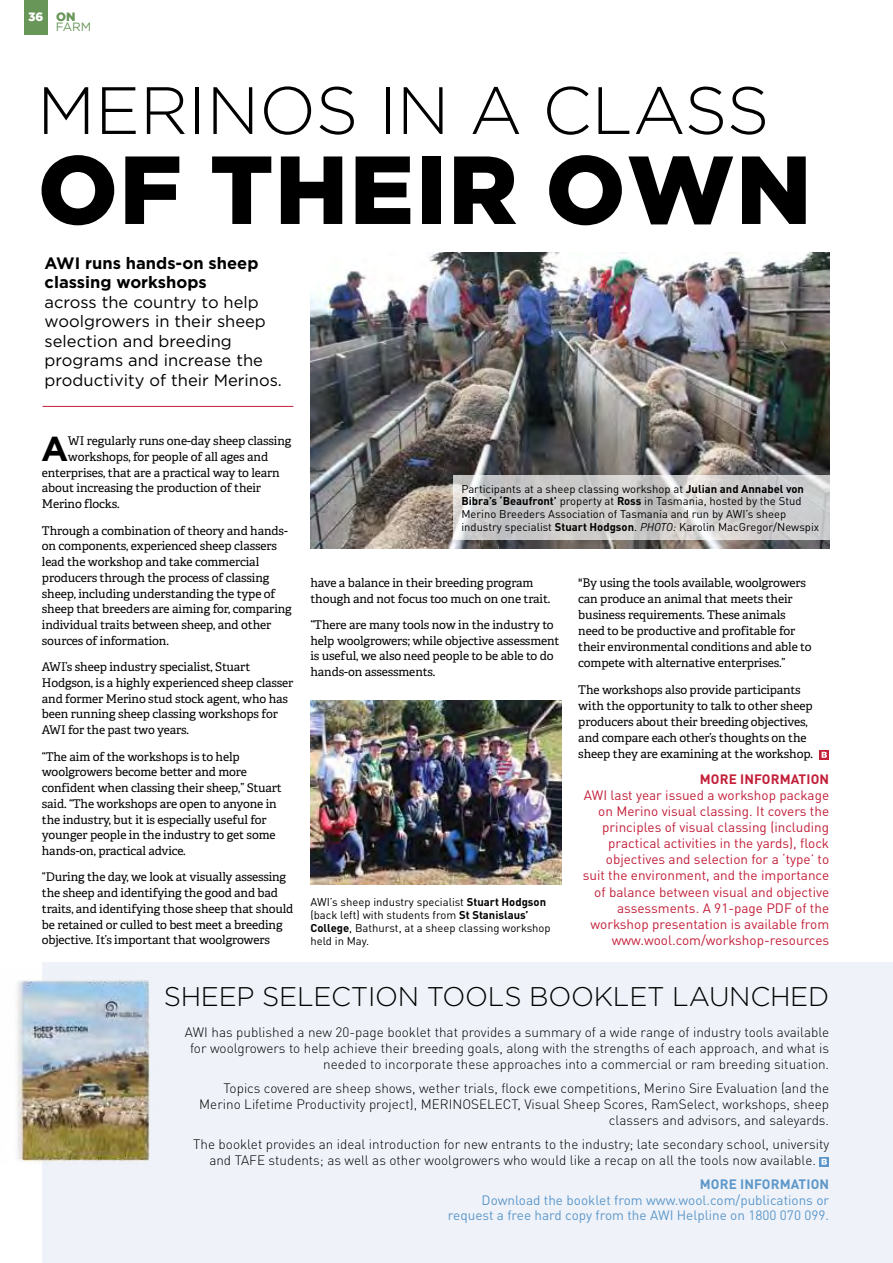
<style>
.page{position:relative;width:893px;height:1263px;background:#fff}
.page>*{position:absolute;margin:0;border:0;box-sizing:border-box;transform-origin:0 0}
.t1{font:900 96.45px "Gotham";letter-spacing:.015em;color:#000}
.t2{font:300 66.75px "Gotham";color:#000}
.t3{font:700 34.5px "Gotham";color:#000}
.t4{font:300 27px "Gotham";letter-spacing:-.01em;color:#000}
.t5{font:16.5px/19.5px "Gotham";color:#000}
.t6{font:700 16.5px/19.5px "Gotham";color:#000}
.t7{font:300 13.5px/15.8px "DINOT";color:#000;text-align:right}
.t8{font:13.5px/16px "DINOT";color:#c31f39;text-align:right}
.t9{font:13.5px/15.8px "DINOT";color:#5d97c9;text-align:right}
.t10{font:700 13.5px "DINOT";letter-spacing:.01em;color:#5d97c9}
.t11{font:700 13.5px "DINOT";letter-spacing:.01em;color:#c31f39}
.t12{font:12px/15.8px "Adelle";letter-spacing:-.01em;color:#000}
.t13{font:12px/10.5px "Gotham";color:#679658}
.t14{font:11.25px/12.8px "DINOT";color:#000}
.s1{font-weight:900;color:#fff}
.s2{font-weight:900}
.s3{font-weight:700}
.s4{font-style:italic}
</style>
<div class="page">
<div style="left:43px;top:963px;width:850px;height:300px;background:#eff3f9"></div>
<svg style="left:819px;top:1157px;width:10px;height:9px"></svg>
<svg style="left:822px;top:1159px;width:5px;height:6px"></svg>
<hr style="left:43px;top:406px;width:250px;height:1px;background:#c31f39">
<img style="left:310px;top:253px;width:519px;height:295px">
<img style="left:310px;top:701px;width:251px;height:184px">
<svg style="left:819px;top:750px;width:10px;height:10px"></svg>
<svg style="left:822px;top:752px;width:5px;height:6px"></svg>
<img style="left:17px;top:971px;width:133px;height:194px">
<svg style="left:453px;top:476px;width:376px;height:64px;background:#cececd"></svg>
<div style="left:24px;top:0;width:24px;height:34px;background:#679658"></div>
<p class="t13" style="left:56px;top:11px;width:37px;text-indent:-28px"><span class="s1">36</span> <span class="s2">ON<br></span>FARM</p>
<h2 class="t2" style="left:37px;top:68px;width:734px">MERINOS IN A CLASS</h2>
<h1 class="t1" style="left:38px;top:134px;width:775px">OF THEIR OWN</h1>
<h3 class="t6" style="left:45px;top:253px;width:215px">AWI runs hands-on sheep classing workshops</h3>
<h3 class="t5" style="left:45px;top:292px;width:239px">across the country to help woolgrowers in their sheep selection and breeding programs and increase the productivity of their Merinos.</h3>
<h3 class="t3" style="left:41px;top:426px;width:29px">A</h3>
<p class="t12" style="left:68px;top:433px;width:225px">WI regularly runs one-day sheep classing</p>
<p class="t12" style="left:68px;top:448px;width:202px">workshops, for people of all ages and</p>
<p class="t12" style="left:42px;top:464px;width:239px">enterprises, that are a practical way to learn</p>
<p class="t12" style="left:42px;top:480px;width:221px">about increasing the production of their</p>
<p class="t12" style="left:42px;top:496px;width:79px">Merino flocks.</p>
<p class="t12" style="left:42px;top:522px;width:251px">Through a combination of theory and hands&shy;on components, experienced sheep classers lead the workshop and take commercial producers through the process of classing sheep, including understanding the type of sheep that breeders are aiming for, comparing individual traits between sheep, and other sources of information.</p>
<p class="t12" style="left:42px;top:658px;width:253px">AWI’s sheep industry specialist, Stuart Hodgson, is a highly experienced sheep classer and former Merino stud stock agent, who has been running sheep classing workshops for AWI for the past two years.</p>
<p class="t12" style="left:42px;top:748px;width:241px">“The aim of the workshops is to help woolgrowers become better and more confident when classing their sheep,” Stuart said. “The workshops are open to anyone in the industry, but it is especially useful for younger people in the industry to get some hands-on, practical advice.</p>
<p class="t12" style="left:42px;top:869px;width:253px">“During the day, we look at visually assessing the sheep and identifying the good and bad traits, and identifying those sheep that should be retained or culled to best meet a breeding objective. It’s important that woolgrowers</p>
<p class="t14" style="left:461px;top:482px;width:359px">Participants at a sheep classing workshop at <span class="s3">Julian and Annabel von Bibra’s ‘Beaufront’</span> property at <span class="s3">Ross</span> in Tasmania, hosted by the Stud Merino Breeders Association of Tasmania and run by AWI’s sheep industry specialist <span class="s3">Stuart Hodgson</span>. <span class="s4">PHOTO:</span> Karolin MacGregor/Newspix</p>
<p class="t12" style="left:310px;top:574px;width:241px">have a balance in their breeding program though and not focus too much on one trait.</p>
<p class="t12" style="left:310px;top:616px;width:251px">“There are many tools now in the industry to help woolgrowers; while objective assessment is useful, we also need people to be able to do hands-on assessments.</p>
<p class="t12" style="left:578px;top:574px;width:235px">"By using the tools available, woolgrowers can produce an animal that meets their business requirements. These animals need to be productive and profitable for their environmental conditions and able to compete with alternative enterprises.”</p>
<p class="t12" style="left:578px;top:681px;width:236px">The workshops also provide participants with the opportunity to talk to other sheep producers about their breeding objectives, and compare each other’s thoughts on the sheep they are examining at the workshop.</p>
<p class="t11" style="left:700px;top:771px;width:131px">MORE INFORMATION</p>
<p class="t8" style="left:583px;top:787px;width:248px">AWI last year issued a workshop package on Merino visual classing. It covers the principles of visual classing (including practical activities in the yards), flock objectives and selection for a ‘type’ to suit the environment, and the importance of balance between visual and objective assessments. A 91-page PDF of the workshop presentation is available from www.wool.com/workshop-resources</p>
<h3 class="t4" style="left:164px;top:979px;width:667px">SHEEP SELECTION TOOLS BOOKLET LAUNCHED</h3>
<p class="t14" style="left:310px;top:896px;width:242px">AWI’s sheep industry specialist <span class="s3">Stuart Hodgson </span>(back left) with students from <span class="s3">St Stanislaus’ College</span>, Bathurst, at a sheep classing workshop held in May.</p>
<p class="t7" style="left:185px;top:1024px;width:646px">AWI has published a new 20-page booklet that provides a summary of a wide range of industry tools available for woolgrowers to help achieve their breeding goals, along with the strengths of each approach, and what is needed to incorporate these approaches into a commercial or ram breeding situation.</p>
<p class="t7" style="left:199px;top:1080px;width:631px">Topics covered are sheep shows, wether trials, flock ewe competitions, Merino Sire Evaluation (and the<br>Merino Lifetime Productivity project), MERINOSELECT, Visual Sheep Scores, RamSelect, workshops, sheep classers and advisors, and saleyards.</p>
<p class="t7" style="left:193px;top:1136px;width:637px;text-align:center">The booklet provides an ideal introduction for new entrants to the industry; late secondary school, university and TAFE students; as well as other woolgrowers who would like a recap on all the tools now available.</p>
<p class="t10" style="left:700px;top:1175px;width:131px">MORE INFORMATION</p>
<p class="t9" style="left:448px;top:1192px;width:383px">Download the booklet from www.wool.com/publications or request a free hard copy from the AWI Helpline on 1800 070 099.</p>
</div>
